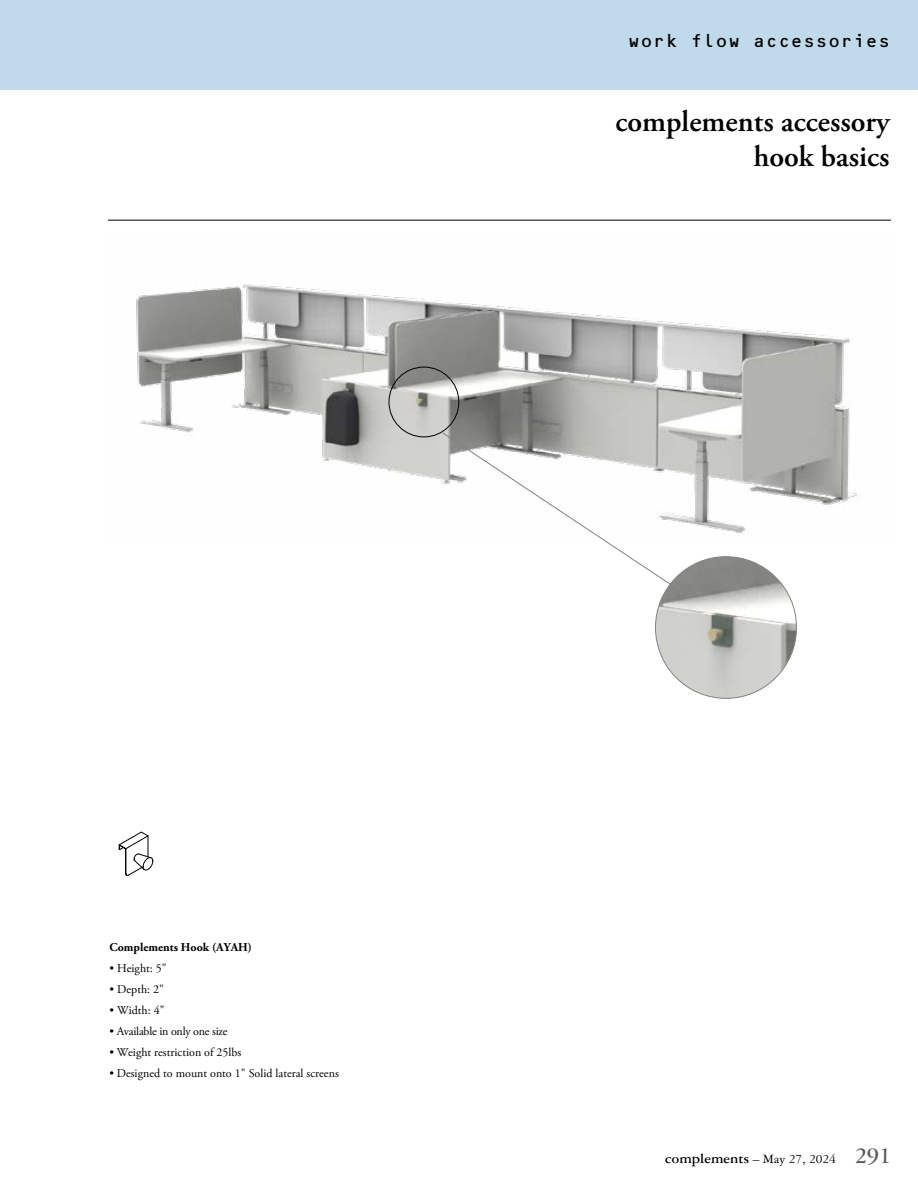
<style>
.page{position:relative;width:918px;height:1188px;background:#fff}
.page>*{position:absolute;margin:0;border:0;box-sizing:border-box;transform-origin:0 0}
.t1{font:600 30px/34.5px "Adobe Garamond Pro";color:#000;text-align:right}
.t2{font:18px "OCRB Std";letter-spacing:-.025em;color:#000}
.t3{font:700 15px "Garamond Three";color:#000}
.t4{font:12px "Adobe Garamond Pro";color:#000}
.t5{font:12px "Adobe Garamond Pro";letter-spacing:-.02em;color:#000}
.t6{font:700 12px "Adobe Garamond Pro";color:#000}
.s1{font-weight:400;font-size:13.5px}
.s2{font-size:24px;color:#58595b}
</style>
<div class="page">
<div style="left:0;top:0;width:918px;height:90px;background:#c0daec"></div>
<hr style="left:108px;top:220px;width:783px;height:1px;background:#000">
<img style="left:136px;top:284px;width:722px;height:249px">
<div style="left:389px;top:367px;width:70px;height:70px;border:1px solid #000;border-radius:50%"></div>
<svg style="left:442px;top:432px;width:232px;height:155px"></svg>
<img style="left:655px;top:557px;width:142px;height:141px;border-radius:71px">
<svg style="left:119px;top:832px;width:34px;height:44px"></svg>
<h2 class="t2" style="left:628px;top:31px;width:265px">work flow accessories</h2>
<h1 class="t1" style="left:615px;top:105px;width:276px">complements accessory hook basics</h1>
<p class="t6" style="left:110px;top:941px;width:144px">Complements Hook (AYAH)</p>
<p class="t4" style="left:110px;top:961px;width:59px">• Height: 5"</p>
<p class="t4" style="left:110px;top:982px;width:56px">• Depth: 2"</p>
<p class="t4" style="left:110px;top:1003px;width:57px">• Width: 4"</p>
<p class="t5" style="left:110px;top:1024px;width:120px">• Available in only one size</p>
<p class="t4" style="left:110px;top:1045px;width:133px">• Weight restriction of 25lbs</p>
<p class="t4" style="left:110px;top:1066px;width:231px">• Designed to mount onto 1" Solid lateral screens</p>
<p class="t3" style="left:665px;top:1150px;width:227px">complements <span class="s1">– May 27, 2024</span> <span class="s2">291</span></p>
</div>
